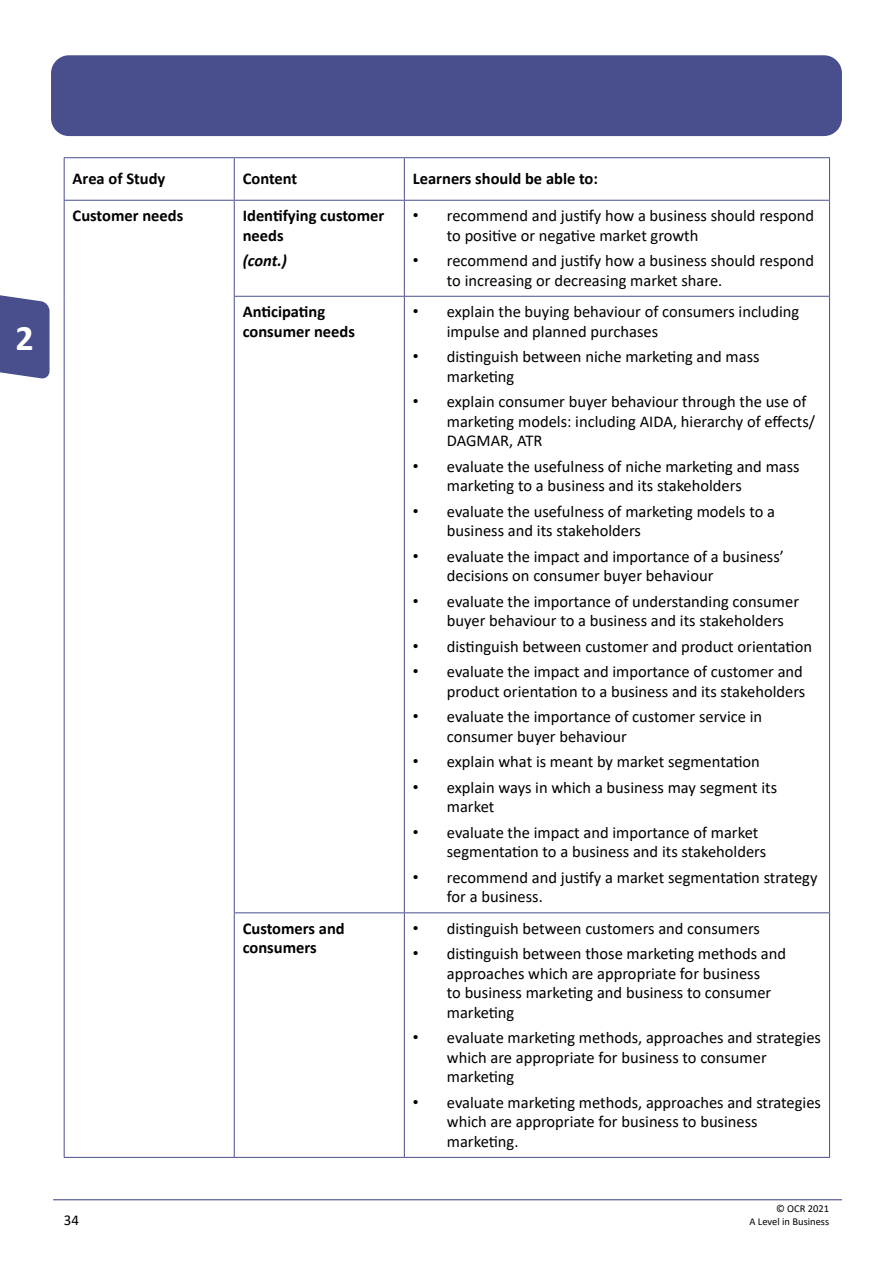
<style>
.page{position:relative;width:893px;height:1263px;background:#fff}
.page>*{position:absolute;margin:0;border:0;box-sizing:border-box;transform-origin:0 0}
.t1{font:700 36px "Calibri";color:#fff}
.t2{font:16.5px/19.5px "Calibri";color:#000}
.TableText{font:700 16.5px/19.5px "Calibri";color:#000}
.TableText-2{font:italic 700 16.5px "Calibri";color:#000}
.t3{font:15px "Calibri";color:#000}
.t4{font:10.5px "Calibri";color:#000}
.s1{font-family:"Arial"}
</style>
<div class="page">
<hr style="left:53px;top:1199px;width:789px;height:1px;background:#494e8d">
<div style="left:51px;top:55px;width:791px;height:81px;background:#494e8d;border-radius:18px"></div>
<svg style="left:0;top:295px;width:50px;height:84px;background:#5a5f98"></svg>
<hr style="left:234px;top:158px;width:1px;height:42px;background:#494e8d">
<hr style="left:404px;top:158px;width:1px;height:42px;background:#494e8d">
<hr style="left:404px;top:201px;width:1px;height:95px;background:#494e8d">
<hr style="left:404px;top:297px;width:1px;height:615px;background:#494e8d">
<hr style="left:404px;top:913px;width:1px;height:244px;background:#494e8d">
<hr style="left:64px;top:157px;width:170px;height:1px;background:#494e8d">
<hr style="left:64px;top:158px;width:1px;height:42px;background:#494e8d">
<hr style="left:234px;top:157px;width:170px;height:1px;background:#494e8d">
<hr style="left:404px;top:157px;width:426px;height:1px;background:#494e8d">
<hr style="left:829px;top:158px;width:1px;height:42px;background:#494e8d">
<hr style="left:64px;top:200px;width:170px;height:1px;background:#494e8d">
<hr style="left:234px;top:200px;width:170px;height:1px;background:#494e8d">
<hr style="left:404px;top:200px;width:426px;height:1px;background:#494e8d">
<hr style="left:829px;top:201px;width:1px;height:95px;background:#494e8d">
<hr style="left:234px;top:296px;width:170px;height:1px;background:#494e8d">
<hr style="left:404px;top:296px;width:426px;height:1px;background:#494e8d">
<hr style="left:829px;top:297px;width:1px;height:615px;background:#494e8d">
<hr style="left:234px;top:912px;width:170px;height:1px;background:#494e8d">
<hr style="left:404px;top:912px;width:426px;height:1px;background:#494e8d">
<hr style="left:829px;top:913px;width:1px;height:244px;background:#494e8d">
<hr style="left:234px;top:1157px;width:170px;height:1px;background:#494e8d">
<hr style="left:404px;top:1157px;width:426px;height:1px;background:#494e8d">
<hr style="left:64px;top:201px;width:1px;height:95px;background:#494e8d">
<hr style="left:234px;top:201px;width:1px;height:95px;background:#494e8d">
<hr style="left:64px;top:296px;width:1px;height:617px;background:#494e8d">
<hr style="left:234px;top:297px;width:1px;height:615px;background:#494e8d">
<hr style="left:64px;top:913px;width:1px;height:244px;background:#494e8d">
<hr style="left:234px;top:913px;width:1px;height:244px;background:#494e8d">
<hr style="left:64px;top:1157px;width:170px;height:1px;background:#494e8d">
<h1 class="t1" style="left:16px;top:312px;width:20px">2</h1>
<p class="TableText" style="left:73px;top:169px;width:94px">Area of Study</p>
<p class="TableText" style="left:243px;top:169px;width:56px">Content</p>
<p class="TableText" style="left:413px;top:169px;width:187px">Learners should be able to:</p>
<p class="TableText" style="left:73px;top:206px;width:112px">Customer needs</p>
<p class="TableText" style="left:243px;top:206px;width:143px">Identifying customer needs</p>
<p class="TableText-2" style="left:243px;top:249px;width:46px">(cont.)</p>
<p class="t2" style="left:447px;top:205px;width:369px;text-indent:-34px"><span class="s1">•</span> recommend and justify how a business should respond to positive or negative market growth</p>
<p class="t2" style="left:447px;top:250px;width:369px;text-indent:-34px"><span class="s1">•</span> recommend and justify how a business should respond to increasing or decreasing market share.</p>
<p class="TableText" style="left:243px;top:302px;width:114px">Anticipating consumer needs</p>
<p class="t2" style="left:447px;top:301px;width:354px;text-indent:-34px"><span class="s1">•</span> explain the buying behaviour of consumers including impulse and planned purchases</p>
<p class="t2" style="left:447px;top:346px;width:314px;text-indent:-34px"><span class="s1">•</span> distinguish between niche marketing and mass marketing</p>
<p class="t2" style="left:447px;top:391px;width:370px;text-indent:-34px"><span class="s1">•</span> explain consumer buyer behaviour through the use of marketing models: including AIDA, hierarchy of effects/<br>DAGMAR, ATR</p>
<p class="t2" style="left:447px;top:456px;width:354px;text-indent:-34px"><span class="s1">•</span> evaluate the usefulness of niche marketing and mass marketing to a business and its stakeholders</p>
<p class="t2" style="left:447px;top:501px;width:330px;text-indent:-34px"><span class="s1">•</span> evaluate the usefulness of marketing models to a business and its stakeholders</p>
<p class="t2" style="left:447px;top:546px;width:339px;text-indent:-34px"><span class="s1">•</span> evaluate the impact and importance of a business’ decisions on consumer buyer behaviour</p>
<p class="t2" style="left:447px;top:591px;width:354px;text-indent:-34px"><span class="s1">•</span> evaluate the importance of understanding consumer buyer behaviour to a business and its stakeholders</p>
<p class="t2" style="left:413px;top:636px;width:401px"><span class="s1">•</span> distinguish between customer and product orientation</p>
<p class="t2" style="left:413px;top:661px;width:394px;text-align:right"><span class="s1">•</span> evaluate the impact and importance of customer and product orientation to a business and its stakeholders</p>
<p class="t2" style="left:447px;top:706px;width:317px;text-indent:-34px"><span class="s1">•</span> evaluate the importance of customer service in consumer buyer behaviour</p>
<p class="t2" style="left:413px;top:751px;width:349px"><span class="s1">•</span> explain what is meant by market segmentation</p>
<p class="t2" style="left:447px;top:777px;width:332px;text-indent:-34px"><span class="s1">•</span> explain ways in which a business may segment its market</p>
<p class="t2" style="left:447px;top:822px;width:321px;text-indent:-34px"><span class="s1">•</span> evaluate the impact and importance of market segmentation to a business and its stakeholders</p>
<p class="t2" style="left:447px;top:867px;width:372px;text-indent:-34px"><span class="s1">•</span> recommend and justify a market segmentation strategy for a business.</p>
<p class="TableText" style="left:243px;top:918px;width:103px">Customers and consumers</p>
<p class="t2" style="left:413px;top:918px;width:349px"><span class="s1">•</span> distinguish between customers and consumers</p>
<p class="t2" style="left:447px;top:943px;width:341px;text-indent:-34px"><span class="s1">•</span> distinguish between those marketing methods and approaches which are appropriate for business<br>to business marketing and business to consumer marketing</p>
<p class="t2" style="left:447px;top:1027px;width:376px;text-indent:-34px"><span class="s1">•</span> evaluate marketing methods, approaches and strategies which are appropriate for business to consumer marketing</p>
<p class="t2" style="left:447px;top:1092px;width:376px;text-indent:-34px"><span class="s1">•</span> evaluate marketing methods, approaches and strategies which are appropriate for business to business marketing.</p>
<p class="t4" style="left:776px;top:1201px;width:55px">© OCR 2021</p>
<p class="t3" style="left:64px;top:1209px;width:17px">34</p>
<p class="t4" style="left:749px;top:1214px;width:81px">A Level in Business</p>
</div>
